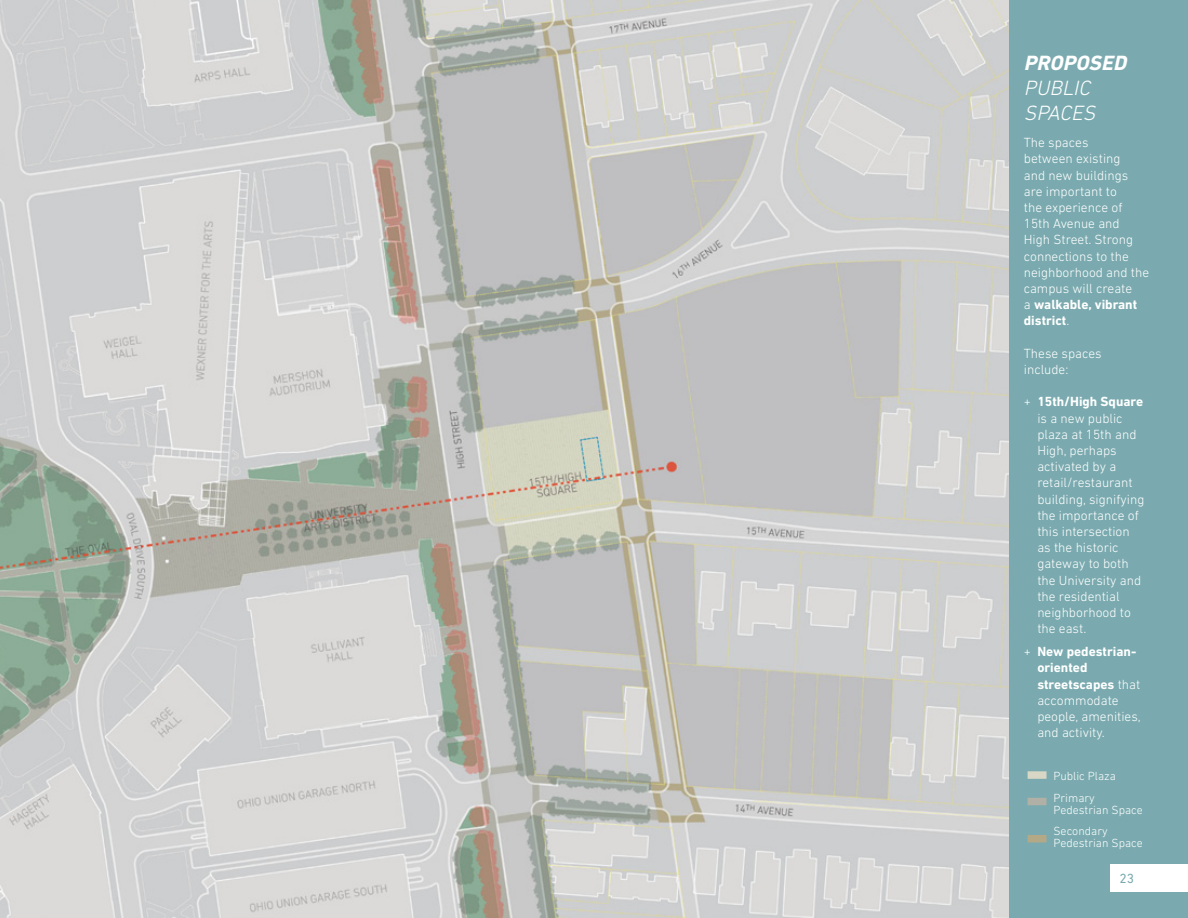
<style>
.page{position:relative;width:1188px;height:918px;background:#fff}
.page>*{position:absolute;margin:0;border:0;box-sizing:border-box;transform-origin:0 0}
.Section_Title{font:italic 300 21px/25.2px "DIN Next LT Pro";color:#fff}
.Section_Title-2{font:italic 700 21px "DIN Next LT Pro";color:#fff}
.Image_Captions{font:300 13.5px/16.2px "DIN Next LT Pro";color:#fff}
.t1{font:13.5px "DIN Next LT Pro";color:#7aaaaf}
.t2{font:300 12px "DIN Next LT Pro";color:#fff}
.s1{font-weight:700}
</style>
<div class="page">
<div style="left:1009px;top:0;width:179px;height:918px;background:#7aaaaf"></div>
<div style="left:1110px;top:864px;width:78px;height:28px;background:#fff"></div>
<img style="left:0;top:0;width:1009px;height:918px">
<div style="left:1031px;top:835px;width:12px;height:7px;background:#b3a987"></div>
<div style="left:1031px;top:798px;width:12px;height:7px;background:#b1b0a7"></div>
<div style="left:1031px;top:771px;width:12px;height:8px;background:#d8d7c5"></div>
<p class="Section_Title-2" style="left:1024px;top:50px;width:109px">PROPOSED</p>
<p class="Section_Title" style="left:1024px;top:75px;width:78px">PUBLIC<br>SPACES</p>
<p class="Image_Captions" style="left:1024px;top:134px;width:127px">The spaces<br>between existing<br>and new buildings are important to<br>the experience of<br>15th Avenue and<br>High Street. Strong connections to the neighborhood and the campus will create<br>a <span class="s1">walkable, vibrant district</span>.</p>
<p class="Image_Captions" style="left:1024px;top:345px;width:79px">These spaces include:</p>
<p class="Image_Captions" style="left:1037px;top:394px;width:109px;text-indent:-14px">+ <span class="s1">15th/High Square </span>is a new public plaza at 15th and<br>High, perhaps activated by a retail/restaurant building, signifying the importance of this intersection as the historic gateway to both the University and the residential neighborhood to the east.</p>
<p class="Image_Captions" style="left:1037px;top:643px;width:105px;text-indent:-14px">+ <span class="s1">New pedestrian&shy;oriented streetscapes</span> that accommodate people, amenities, and activity.</p>
<p class="t2" style="left:1054px;top:769px;width:64px">Public Plaza</p>
<p class="t2" style="left:1054px;top:791px;width:43px">Primary</p>
<p class="t2" style="left:1054px;top:803px;width:91px">Pedestrian Space</p>
<p class="t2" style="left:1054px;top:824px;width:56px">Secondary</p>
<p class="t2" style="left:1054px;top:836px;width:91px">Pedestrian Space</p>
<p class="t1" style="left:1119px;top:871px;width:16px">23</p>
</div>
